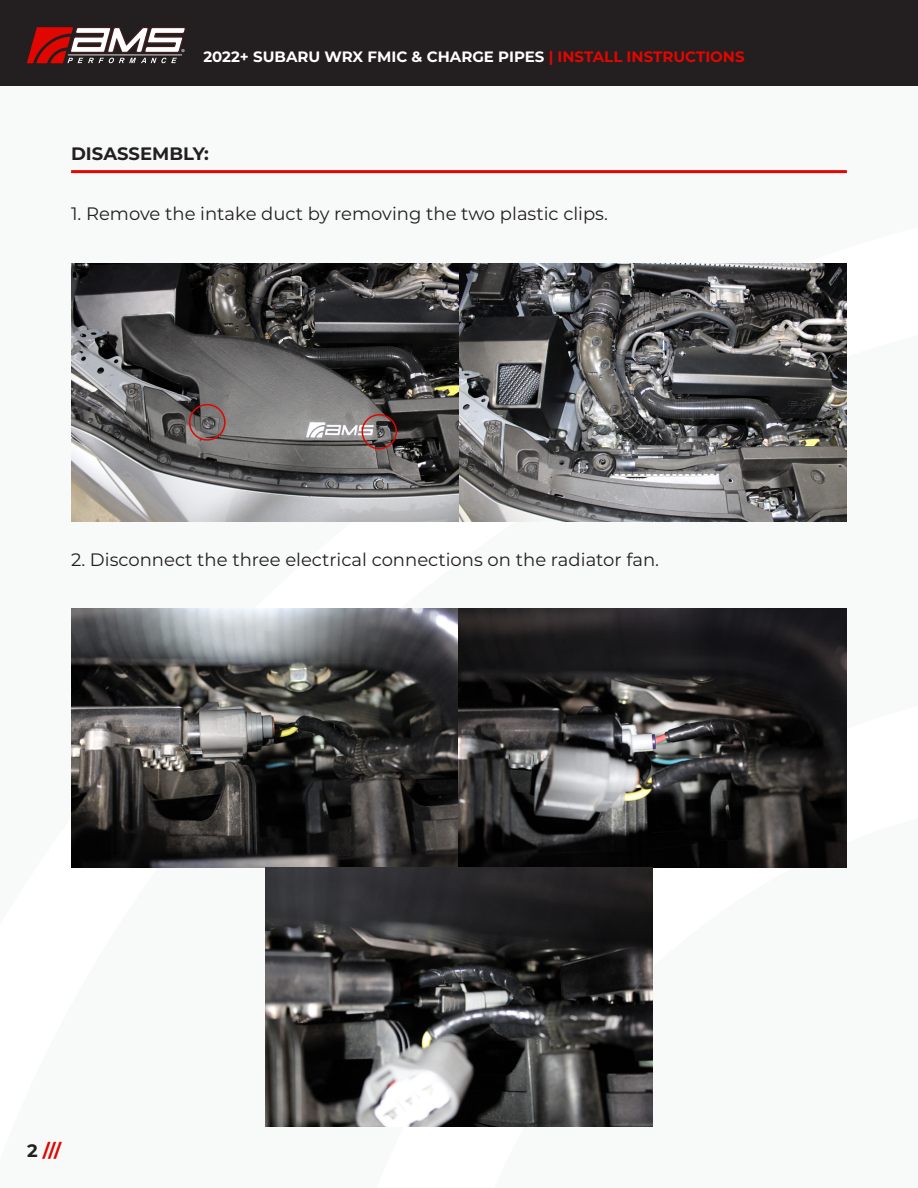
<style>
.page{position:relative;width:918px;height:1188px;background:#fff}
.page>*{position:absolute;margin:0;border:0;box-sizing:border-box;transform-origin:0 0}
.t1{font:18px "Montserrat";color:#231f20}
.t2{font:700 18px "Montserrat";color:#231f20}
.t3{font:700 18px "Montserrat";color:#e10600}
.t4{font:700 15px "Montserrat";color:#fff}
.s1{color:#e10600}
.s2{color:#231f20}
</style>
<div class="page">
<div style="left:0;top:0;width:918px;height:85px;background:#231f20"></div>
<svg style="left:27px;top:27px;width:159px;height:36px"></svg>
<img style="left:71px;top:609px;width:776px;height:258px">
<img style="left:71px;top:263px;width:776px;height:259px">
<img style="left:265px;top:867px;width:388px;height:259px">
<div style="left:189px;top:404px;width:37px;height:37px;border:2px solid #e10600;border-radius:50%"></div>
<div style="left:362px;top:414px;width:35px;height:35px;border:2px solid #e10600;border-radius:50%"></div>
<hr style="left:71px;top:170px;width:776px;height:3px;background:#e10600">
<p class="t4" style="left:203px;top:46px;width:543px">2022+ SUBARU WRX FMIC &amp; CHARGE PIPES <span class="s1">| INSTALL INSTRUCTIONS</span></p>
<p class="t2" style="left:71px;top:140px;width:139px">DISASSEMBLY:</p>
<p class="t1" style="left:71px;top:201px;width:538px">1. Remove the intake duct by removing the two plastic clips.</p>
<p class="t1" style="left:71px;top:547px;width:589px">2. Disconnect the three electrical connections on the radiator fan.</p>
<p class="t3" style="left:27px;top:1137px;width:36px"><span class="s2">2</span> ///</p>
</div>
